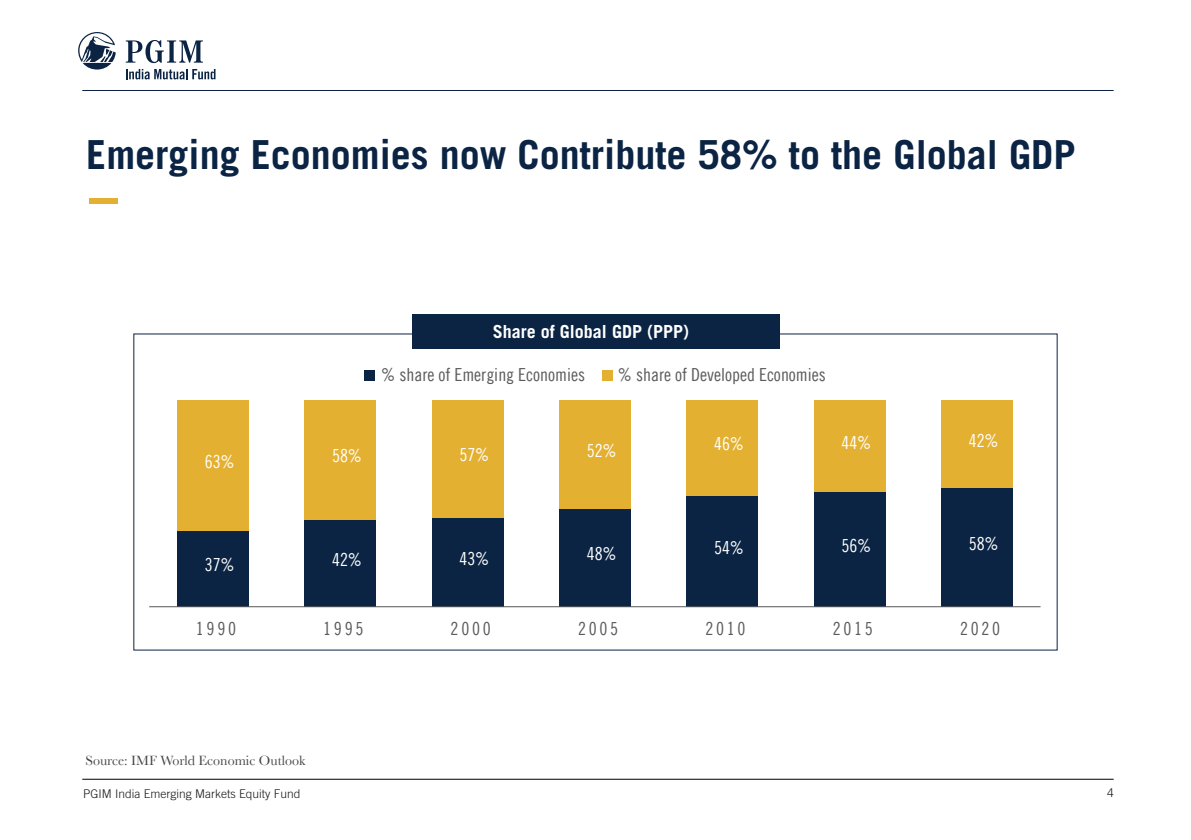
<style>
.page{position:relative;width:1191px;height:840px;background:#fff}
.page>*{position:absolute;margin:0;border:0;box-sizing:border-box;transform-origin:0 0}
.t1{font:700 40px "Trade Gothic LT";color:#0b2444}
.t2{font:18px "Trade Gothic LT Com Cn 18";color:#5b5b5b}
.t3{font:18px "Trade Gothic LT Com Cn 18";color:#fff}
.t4{font:18px "Trade Gothic LT Com Cn 18";letter-spacing:.15em;color:#595a5a}
.t5{font:700 18px "Trade Gothic LT";color:#fff}
.t6{font:14px "Baskerville";color:#434344}
.t7{font:300 12px "Trade Gothic LT";color:#19181d}
</style>
<div class="page">
<hr style="left:82px;top:90px;width:1031px;height:1px;background:#0d2344">
<hr style="left:82px;top:778px;width:1031px;height:1px;background:#000">
<svg style="left:78px;top:32px;width:38px;height:37px"></svg>
<svg style="left:126px;top:40px;width:77px;height:23px"></svg>
<svg style="left:126px;top:69px;width:89px;height:10px"></svg>
<div style="left:89px;top:198px;width:29px;height:5px;background:#e4b031"></div>
<div style="left:602px;top:370px;width:11px;height:11px;background:#e4b031"></div>
<div style="left:364px;top:370px;width:10px;height:11px;background:#0b2444"></div>
<div style="left:412px;top:314px;width:367px;height:35px;background:#0b2444"></div>
<div style="left:177px;top:530px;width:71px;height:76px;background:#0b2444"></div>
<div style="left:305px;top:519px;width:71px;height:87px;background:#0b2444"></div>
<div style="left:432px;top:517px;width:71px;height:89px;background:#0b2444"></div>
<div style="left:559px;top:508px;width:71px;height:98px;background:#0b2444"></div>
<div style="left:686px;top:495px;width:72px;height:111px;background:#0b2444"></div>
<div style="left:814px;top:491px;width:71px;height:115px;background:#0b2444"></div>
<div style="left:941px;top:487px;width:71px;height:119px;background:#0b2444"></div>
<div style="left:177px;top:400px;width:71px;height:130px;background:#e4b031"></div>
<div style="left:305px;top:400px;width:71px;height:119px;background:#e4b031"></div>
<div style="left:432px;top:400px;width:71px;height:117px;background:#e4b031"></div>
<div style="left:559px;top:400px;width:71px;height:108px;background:#e4b031"></div>
<div style="left:686px;top:400px;width:72px;height:95px;background:#e4b031"></div>
<div style="left:814px;top:400px;width:71px;height:91px;background:#e4b031"></div>
<div style="left:941px;top:400px;width:71px;height:87px;background:#e4b031"></div>
<hr style="left:149px;top:606px;width:891px;height:1px;background:#58595b">
<h1 class="t1" style="left:86px;top:130px;width:991px">Emerging Economies now Contribute 58% to the Global GDP</h1>
<p class="t5" style="left:493px;top:320px;width:198px">Share of Global GDP (PPP)</p>
<p class="t2" style="left:381px;top:364px;width:205px">% share of Emerging Economies</p>
<p class="t2" style="left:618px;top:364px;width:209px">% share of Developed Economies</p>
<p class="t3" style="left:205px;top:450px;width:31px">63%</p>
<p class="t3" style="left:332px;top:445px;width:31px">58%</p>
<p class="t3" style="left:459px;top:444px;width:31px">57%</p>
<p class="t3" style="left:587px;top:439px;width:31px">52%</p>
<p class="t3" style="left:714px;top:433px;width:31px">46%</p>
<p class="t3" style="left:841px;top:431px;width:31px">44%</p>
<p class="t3" style="left:968px;top:429px;width:31px">42%</p>
<p class="t3" style="left:205px;top:554px;width:31px">37%</p>
<p class="t3" style="left:332px;top:548px;width:31px">42%</p>
<p class="t3" style="left:459px;top:547px;width:31px">43%</p>
<p class="t3" style="left:587px;top:543px;width:31px">48%</p>
<p class="t3" style="left:714px;top:536px;width:31px">54%</p>
<p class="t3" style="left:841px;top:534px;width:31px">56%</p>
<p class="t3" style="left:968px;top:532px;width:31px">58%</p>
<p class="t4" style="left:196px;top:617px;width:42px">1990</p>
<p class="t4" style="left:323px;top:617px;width:42px">1995</p>
<p class="t4" style="left:450px;top:617px;width:42px">2000</p>
<p class="t4" style="left:578px;top:617px;width:42px">2005</p>
<p class="t4" style="left:705px;top:617px;width:42px">2010</p>
<p class="t4" style="left:832px;top:617px;width:42px">2015</p>
<p class="t4" style="left:960px;top:617px;width:42px">2020</p>
<p class="t6" style="left:85px;top:751px;width:222px">Source: IMF World Economic Outlook</p>
<p class="t7" style="left:83px;top:786px;width:219px">PGIM India Emerging Markets Equity Fund</p>
<p class="t7" style="left:1107px;top:784px;width:8px">4</p>
</div>
